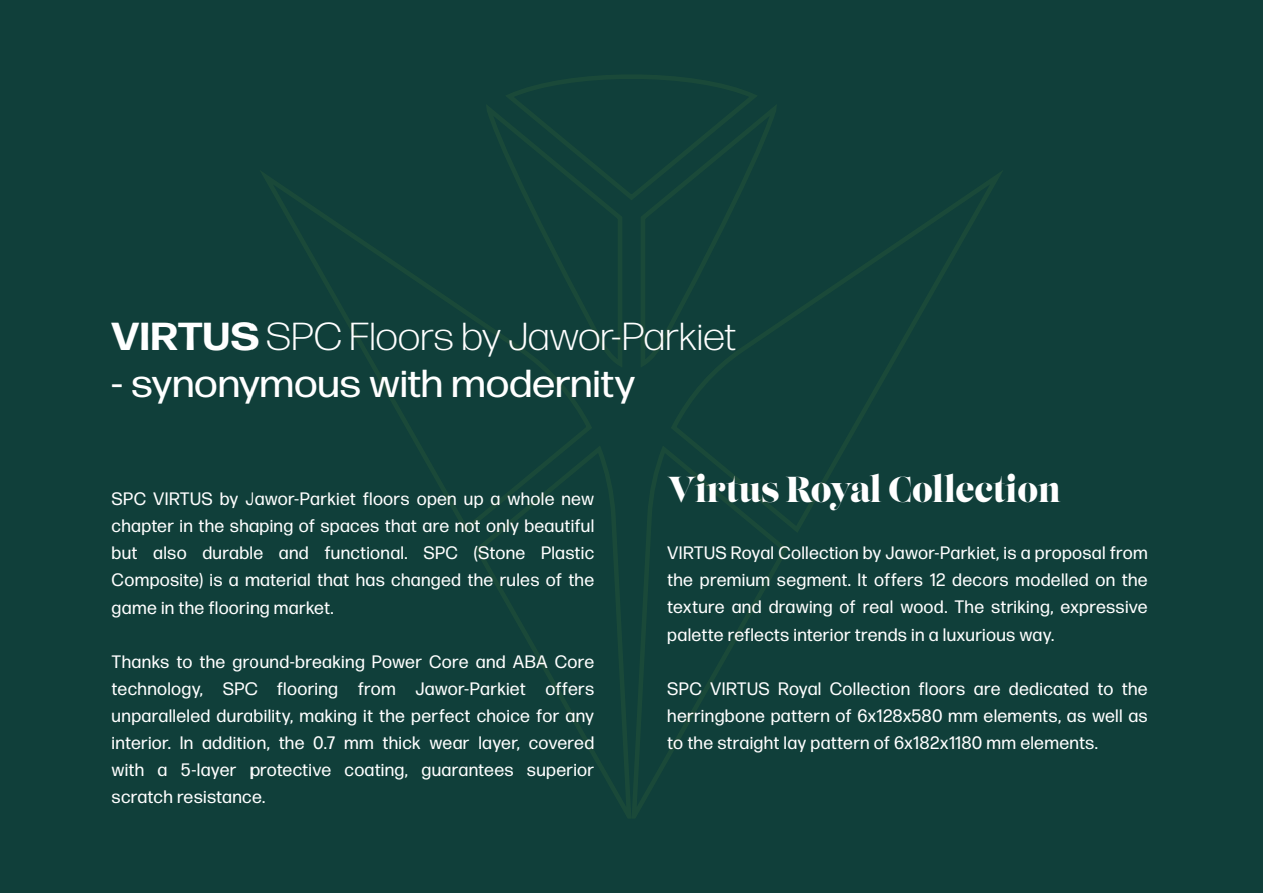
<style>
.page{position:relative;width:1263px;height:893px;background:#103f3a}
.page>*{position:absolute;margin:0;border:0;box-sizing:border-box;transform-origin:0 0}
.t1{font:300 39px "Forma DJR Display";letter-spacing:.02em;color:#fff;scale:1.1 1}
.t2{font:39px "Forma DJR Display";letter-spacing:.025em;color:#fff;scale:1.1 1}
.t3{font:36px "Lust Display";color:#fff;scale:.9 1}
.t4{font:18px/27.2px "Forma DJR Display";letter-spacing:.05em;color:#fff;text-align:justify}
.s1{font-weight:700}
</style>
<div class="page">
<h1 class="t1" style="left:112px;top:313px;width:569px"><span class="s1">VIRTUS</span> SPC Floors by Jawor-Parkiet</h1>
<h1 class="t2" style="left:112px;top:359px;width:477px">- synonymous with modernity</h1>
<p class="t4" style="left:112px;top:485px;width:483px">SPC VIRTUS by Jawor-Parkiet floors open up a whole new chapter in the shaping of spaces that are not only beautiful but also durable and functional. SPC (Stone Plastic Composite) is a material that has changed the rules of the game in the flooring market.</p>
<p class="t4" style="left:112px;top:647px;width:483px">Thanks to the ground-breaking Power Core and ABA Core technology, SPC flooring from Jawor-Parkiet offers unparalleled durability, making it the perfect choice for any interior. In addition, the 0.7 mm thick wear layer, covered with a 5-layer protective coating, guarantees superior scratch resistance.</p>
<h2 class="t3" style="left:668px;top:466px;width:439px">Virtus Royal Collection</h2>
<p class="t4" style="left:668px;top:539px;width:481px">VIRTUS Royal Collection by Jawor-Parkiet, is a proposal from the premium segment. It offers 12 decors modelled on the texture and drawing of real wood. The striking, expressive palette reflects interior trends in a luxurious way.</p>
<p class="t4" style="left:668px;top:674px;width:481px">SPC VIRTUS Royal Collection floors are dedicated to the herringbone pattern of 6x128x580 mm elements, as well as to the straight lay pattern of 6x182x1180 mm elements.</p>
</div>
